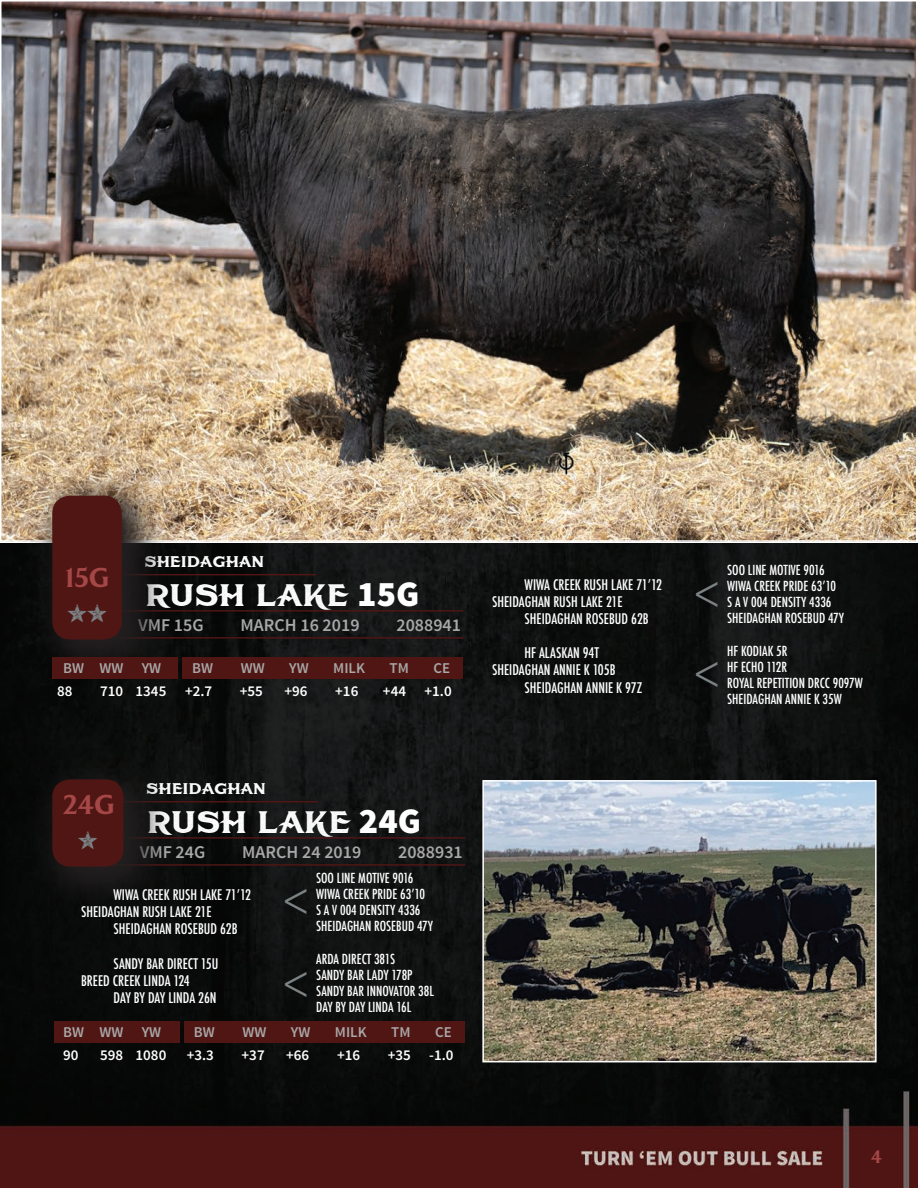
<style>
.page{position:relative;width:918px;height:1188px;background:#fff}
.page>*{position:absolute;margin:0;border:0;box-sizing:border-box;transform-origin:0 0}
.t1{font:49.5px/82.8px "Minion Pro";color:#7c8385}
.t2{font:36px "American Brewery Rough Demo";color:#fff}
.t3{font:27px "MADE Kenfolg";color:#a54747}
.t4{font:19.5px "Seeing Stars";color:#7c8385}
.t5{font:600 18px "Source Sans Pro";color:#a9a8a8}
.t6{font:18px "American Brewery Rough Demo";color:#fff}
.t7{font:18px "MADE Kenfolg";color:#a54747}
.t8{font:600 15px "Source Sans Pro";color:#fff}
.t9{font:600 15px "Source Sans Pro";color:#a9a8a8}
.t10{font:500 condensed 14.25px/17.1px "Futura";color:#fff}
.t11{font:500 condensed 13.5px/16.2px "Futura";color:#fff}
.s1{font-family:"Source Sans Pro";font-weight:900}
</style>
<div class="page">
<img style="left:0;top:543px;width:918px;height:645px">
<hr style="left:79px;top:837px;width:386px;height:2px;background:#4f1614">
<hr style="left:72px;top:801px;width:246px;height:1px;background:#4f1614">
<hr style="left:79px;top:864px;width:386px;height:2px;background:#4f1614">
<svg style="left:27px;top:754px;width:143px;height:159px;background:#0f0f0f"></svg>
<div style="left:52px;top:779px;width:71px;height:88px;background:#4f1614;border-radius:18px"></div>
<div style="left:54px;top:1021px;width:125px;height:22px;background:#4f1614"></div>
<div style="left:184px;top:1021px;width:281px;height:22px;background:#4f1614"></div>
<img style="left:3px;top:3px;width:912px;height:536px">
<hr style="left:78px;top:610px;width:385px;height:2px;background:#4f1614">
<hr style="left:71px;top:574px;width:245px;height:1px;background:#4f1614">
<hr style="left:78px;top:637px;width:385px;height:2px;background:#4f1614">
<svg style="left:27px;top:470px;width:141px;height:216px;background:#4e453a"></svg>
<div style="left:52px;top:496px;width:70px;height:143px;background:#4f1614;border-radius:18px"></div>
<div style="left:52px;top:657px;width:125px;height:22px;background:#4f1614"></div>
<div style="left:182px;top:657px;width:281px;height:22px;background:#4f1614"></div>
<img style="left:485px;top:783px;width:389px;height:276px">
<div style="left:482px;top:780px;width:395px;height:282px;border:2px solid #fff"></div>
<h3 class="t3" style="left:65px;top:562px;width:46px">15G</h3>
<h3 class="t4" style="left:67px;top:603px;width:41px">EE</h3>
<h3 class="t6" style="left:144px;top:555px;width:121px">SHEIDAGHAN</h3>
<h2 class="t2" style="left:144px;top:583px;width:277px">RUSH LAKE <span class="s1">15G</span></h2>
<h3 class="t5" style="left:138px;top:614px;width:67px">VMF 15G</h3>
<h3 class="t5" style="left:241px;top:614px;width:121px">MARCH 16 2019</h3>
<h3 class="t5" style="left:396px;top:614px;width:66px">2088941</h3>
<p class="t9" style="left:63px;top:659px;width:99px">BW WW YW</p>
<p class="t9" style="left:192px;top:659px;width:22px">BW</p>
<p class="t9" style="left:241px;top:659px;width:25px">WW</p>
<p class="t9" style="left:289px;top:659px;width:21px">YW</p>
<p class="t9" style="left:333px;top:659px;width:33px">MILK</p>
<p class="t9" style="left:390px;top:659px;width:21px">TM</p>
<p class="t9" style="left:433px;top:659px;width:18px">CE</p>
<p class="t8" style="left:57px;top:681px;width:17px">88</p>
<p class="t8" style="left:100px;top:681px;width:114px">710 1345 +2.7</p>
<p class="t8" style="left:240px;top:681px;width:25px">+55</p>
<p class="t8" style="left:285px;top:681px;width:25px">+96</p>
<p class="t8" style="left:335px;top:681px;width:25px">+16</p>
<p class="t8" style="left:383px;top:681px;width:70px">+44 +1.0</p>
<p class="t10" style="left:492px;top:576px;width:171px;text-indent:32px">WIWA CREEK RUSH LAKE 71’12<br>SHEIDAGHAN RUSH LAKE 21E</p>
<p class="t10" style="left:525px;top:610px;width:126px">SHEIDAGHAN ROSEBUD 62B</p>
<p class="t10" style="left:525px;top:645px;width:76px">HF ALASKAN 94T</p>
<p class="t10" style="left:492px;top:662px;width:125px">SHEIDAGHAN ANNIE K 105B</p>
<p class="t10" style="left:525px;top:679px;width:119px">SHEIDAGHAN ANNIE K 97Z</p>
<h3 class="t6" style="left:146px;top:783px;width:121px">SHEIDAGHAN</h3>
<h2 class="t2" style="left:146px;top:810px;width:277px">RUSH LAKE <span class="s1">24G</span></h2>
<h3 class="t5" style="left:140px;top:841px;width:67px">VMF 24G</h3>
<h3 class="t5" style="left:242px;top:841px;width:121px">MARCH 24 2019</h3>
<h3 class="t5" style="left:398px;top:841px;width:66px">2088931</h3>
<h3 class="t3" style="left:63px;top:789px;width:54px">24G</h3>
<h3 class="t4" style="left:78px;top:831px;width:21px">E</h3>
<p class="t10" style="left:81px;top:886px;width:171px;text-indent:32px">WIWA CREEK RUSH LAKE 71’12<br>SHEIDAGHAN RUSH LAKE 21E</p>
<p class="t10" style="left:114px;top:921px;width:126px">SHEIDAGHAN ROSEBUD 62B</p>
<p class="t10" style="left:81px;top:955px;width:139px;text-indent:32px">SANDY BAR DIRECT 15U<br>BREED CREEK LINDA 124</p>
<p class="t10" style="left:114px;top:989px;width:105px">DAY BY DAY LINDA 26N</p>
<p class="t11" style="left:316px;top:870px;width:118px">SOO LINE MOTIVE 9016<br>WIWA CREEK PRIDE 63’10<br>S A V 004 DENSITY 4336<br>SHEIDAGHAN ROSEBUD 47Y</p>
<p class="t11" style="left:316px;top:951px;width:119px">ARDA DIRECT 381S<br>SANDY BAR LADY 178P<br>SANDY BAR INNOVATOR 38L<br>DAY BY DAY LINDA 16L</p>
<h1 class="t1" style="left:282px;top:857px;width:29px">&lt; &lt;</h1>
<p class="t9" style="left:63px;top:1023px;width:99px">BW WW YW</p>
<p class="t9" style="left:194px;top:1023px;width:22px">BW</p>
<p class="t9" style="left:242px;top:1023px;width:25px">WW</p>
<p class="t9" style="left:291px;top:1023px;width:21px">YW</p>
<p class="t9" style="left:335px;top:1023px;width:33px">MILK</p>
<p class="t9" style="left:391px;top:1023px;width:21px">TM</p>
<p class="t9" style="left:435px;top:1023px;width:18px">CE</p>
<p class="t8" style="left:63px;top:1045px;width:17px">90</p>
<p class="t8" style="left:100px;top:1045px;width:68px">598 1080</p>
<p class="t8" style="left:187px;top:1045px;width:29px">+3.3</p>
<p class="t8" style="left:242px;top:1045px;width:25px">+37</p>
<p class="t8" style="left:286px;top:1045px;width:25px">+66</p>
<p class="t8" style="left:337px;top:1045px;width:25px">+16</p>
<p class="t8" style="left:388px;top:1045px;width:67px">+35 -1.0</p>
<h1 class="t1" style="left:693px;top:550px;width:29px">&lt;</h1>
<h1 class="t1" style="left:693px;top:630px;width:29px">&lt;</h1>
<p class="t11" style="left:727px;top:562px;width:118px">SOO LINE MOTIVE 9016<br>WIWA CREEK PRIDE 63’10<br>S A V 004 DENSITY 4336<br>SHEIDAGHAN ROSEBUD 47Y</p>
<p class="t11" style="left:727px;top:643px;width:137px">HF KODIAK 5R<br>HF ECHO 112R<br>ROYAL REPETITION DRCC 9097W<br>SHEIDAGHAN ANNIE K 35W</p>
<h3 class="t7" style="left:871px;top:1146px;width:13px">4</h3>
</div>
